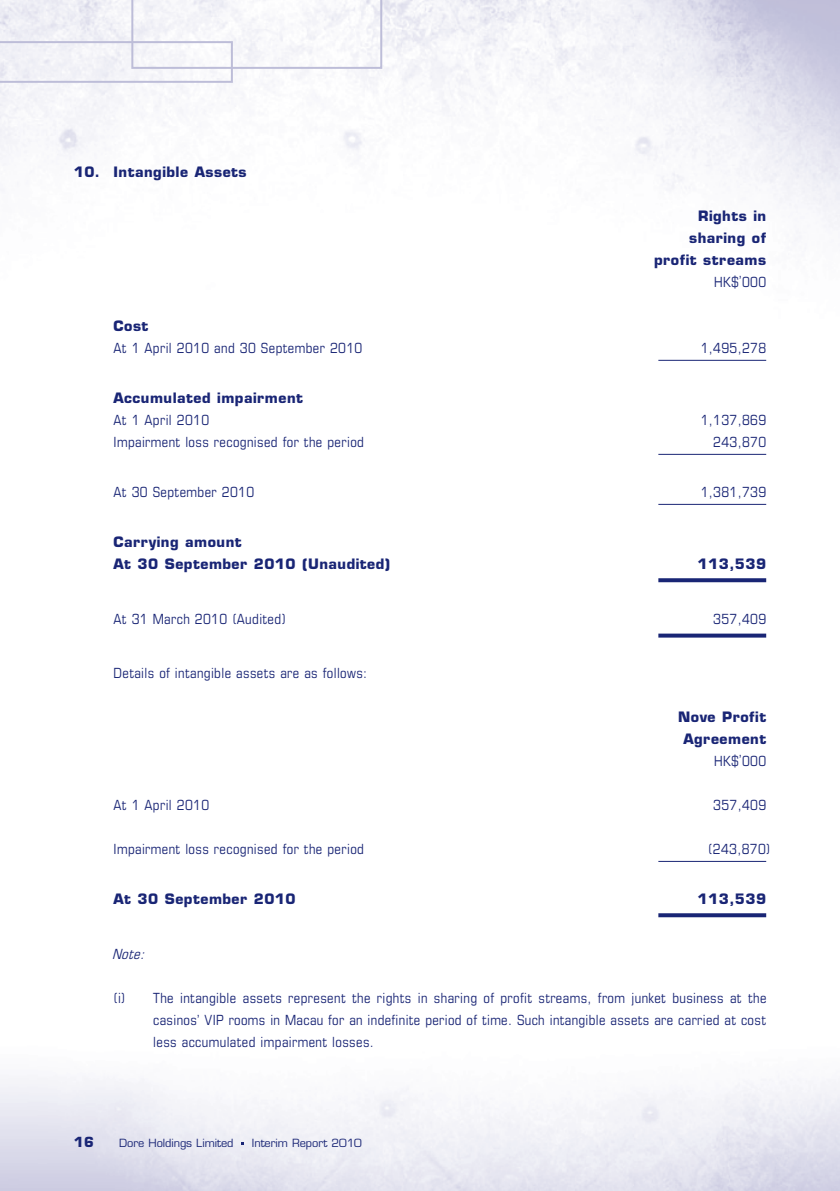
<style>
.page{position:relative;width:840px;height:1191px;background:#fff}
.page>*{position:absolute;margin:0;border:0;box-sizing:border-box;transform-origin:0 0}
.Notes{font:condensed 14px/22px "Eurostile LT Std";letter-spacing:.03em;color:#192575;text-align:justify}
.Notes-2{font:700 14px "Eurostile LT Std";letter-spacing:.035em;color:#192575}
.Notes_HD1{font:700 14px "Eurostile LT Std";letter-spacing:.035em;color:#192575}
.Notes-3{font:italic condensed 14px "Eurostile LT Std";color:#192575}
.t1{font:700 13.6px "Eurostile LT Std";color:#192575}
.t2{font:11px "Eurostile LT Std";letter-spacing:-.005em;color:#192575}
</style>
<div class="page">
<img style="left:0;top:1078px;width:839px;height:113px">
<svg style="left:0;top:0;width:382px;height:83px"></svg>
<hr style="left:658px;top:360px;width:107px;height:1px;background:#192575">
<hr style="left:658px;top:454px;width:107px;height:1px;background:#192575">
<hr style="left:658px;top:504px;width:107px;height:1px;background:#192575">
<svg style="left:658px;top:578px;width:107px;height:4px"></svg>
<svg style="left:658px;top:633px;width:107px;height:4px"></svg>
<hr style="left:658px;top:861px;width:107px;height:1px;background:#192575">
<svg style="left:658px;top:913px;width:107px;height:4px"></svg>
<p class="Notes_HD1" style="left:74px;top:163px;width:174px">10. Intangible Assets</p>
<p class="Notes-2" style="left:697px;top:207px;width:69px">Rights in</p>
<p class="Notes-2" style="left:688px;top:229px;width:79px">sharing of</p>
<p class="Notes-2" style="left:653px;top:251px;width:114px">profit streams</p>
<p class="Notes" style="left:713px;top:271px;width:53px">HK$’000</p>
<p class="Notes-2" style="left:113px;top:317px;width:36px">Cost</p>
<p class="Notes" style="left:113px;top:337px;width:250px">At 1 April 2010 and 30 September 2010</p>
<p class="Notes" style="left:700px;top:337px;width:67px">1,495,278</p>
<p class="Notes-2" style="left:113px;top:389px;width:191px">Accumulated impairment</p>
<p class="Notes" style="left:113px;top:409px;width:97px">At 1 April 2010</p>
<p class="Notes" style="left:700px;top:409px;width:67px">1,137,869</p>
<p class="Notes" style="left:113px;top:431px;width:252px">Impairment loss recognised for the period</p>
<p class="Notes" style="left:712px;top:431px;width:54px">243,870</p>
<p class="Notes" style="left:113px;top:481px;width:142px">At 30 September 2010</p>
<p class="Notes" style="left:700px;top:481px;width:67px">1,381,739</p>
<p class="Notes-2" style="left:113px;top:533px;width:130px">Carrying amount</p>
<p class="Notes-2" style="left:113px;top:555px;width:278px">At 30 September 2010 (Unaudited)</p>
<p class="Notes-2" style="left:697px;top:555px;width:70px">113,539</p>
<p class="Notes" style="left:113px;top:608px;width:174px">At 31 March 2010 (Audited)</p>
<p class="Notes" style="left:712px;top:608px;width:54px">357,409</p>
<p class="Notes" style="left:113px;top:662px;width:255px">Details of intangible assets are as follows:</p>
<p class="Notes-2" style="left:677px;top:708px;width:89px">Nove Profit</p>
<p class="Notes-2" style="left:683px;top:730px;width:84px">Agreement</p>
<p class="Notes" style="left:713px;top:750px;width:53px">HK$’000</p>
<p class="Notes" style="left:113px;top:794px;width:97px">At 1 April 2010</p>
<p class="Notes" style="left:712px;top:794px;width:54px">357,409</p>
<p class="Notes" style="left:113px;top:838px;width:252px">Impairment loss recognised for the period</p>
<p class="Notes" style="left:708px;top:838px;width:64px">(243,870)</p>
<p class="Notes-2" style="left:113px;top:890px;width:183px">At 30 September 2010</p>
<p class="Notes-2" style="left:697px;top:890px;width:70px">113,539</p>
<p class="Notes-3" style="left:112px;top:945px;width:38px">Note:</p>
<p class="Notes" style="left:153px;top:987px;width:614px;text-indent:-40px">(i) The intangible assets represent the rights in sharing of profit streams, from junket business at the casinos’ VIP rooms in Macau for an indefinite period of time. Such intangible assets are carried at cost less accumulated impairment losses.</p>
<p class="t1" style="left:74px;top:1133px;width:22px">16</p>
<p class="t2" style="left:119px;top:1136px;width:116px">Dore Holdings Limited</p>
<p class="t2" style="left:252px;top:1136px;width:111px">Interim Report 2010</p>
</div>
